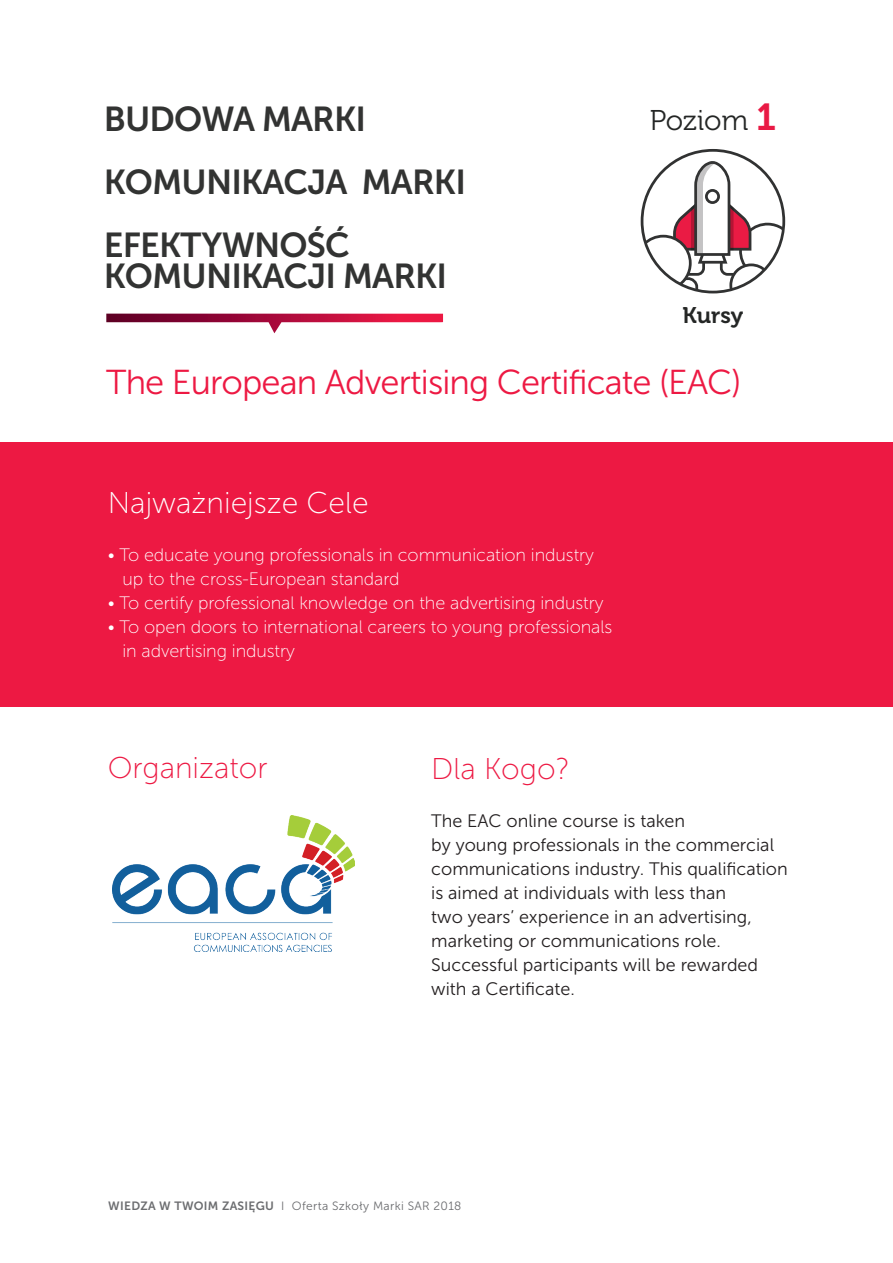
<style>
.page{position:relative;width:893px;height:1263px;background:#fff}
.page>*{position:absolute;margin:0;border:0;box-sizing:border-box;transform-origin:0 0}
.t1{font:34.5px/63px "Museo Sans 700";letter-spacing:-.025em;color:#323332}
.t2{font:34.5px "Museo Sans 300";letter-spacing:-.025em;color:#ed1943}
.t3{font:30px "Museo Sans 100";color:#ed1943}
.t4{font:30px "Museo Sans 100";color:#fff}
.t5{font:28.5px "Museo 300";color:#242625}
.t6{font:22.5px "Museo 700";color:#242625}
.t7{font:18px/24px "Museo Sans 300";color:#231f20}
.t8{font:18px/24px "Museo Sans 100";letter-spacing:-.005em;color:#fff}
.t9{font:12px "Museo Sans 300";letter-spacing:.025em;color:#6c6d70}
.s1{font-family:"Museo 700";font-size:37.5px;color:#e91944}
.s2{font-family:"Museo Sans 700"}
</style>
<div class="page">
<div style="left:0;top:442px;width:893px;height:264px;background:#ed1943"></div>
<svg style="left:106px;top:314px;width:337px;height:19px"></svg>
<svg style="left:640px;top:149px;width:146px;height:145px"></svg>
<img style="left:113px;top:816px;width:242px;height:135px">
<h1 class="t1" style="left:104px;top:87px;width:364px">BUDOWA MARKI<br>KOMUNIKACJA MARKI<br>EFEKTYWNOŚĆ</h1>
<h1 class="t1" style="left:104px;top:245px;width:345px">KOMUNIKACJI MARKI</h1>
<h3 class="t5" style="left:650px;top:105px;width:128px">Poziom <span class="s1">1</span></h3>
<p class="t6" style="left:682px;top:303px;width:62px">Kursy</p>
<h1 class="t2" style="left:106px;top:364px;width:637px">The European Advertising Certificate (EAC)</h1>
<h2 class="t4" style="left:108px;top:487px;width:262px">Najważniejsze Cele</h2>
<p class="t8" style="left:122px;top:543px;width:473px;text-indent:-15px">• To educate young professionals in communication industry up to the cross-European standard</p>
<p class="t8" style="left:108px;top:591px;width:497px">• To certify professional knowledge on the advertising industry</p>
<p class="t8" style="left:122px;top:615px;width:491px;text-indent:-15px">• To open doors to international careers to young professionals in advertising industry</p>
<h2 class="t3" style="left:108px;top:752px;width:161px">Organizator</h2>
<h2 class="t3" style="left:431px;top:753px;width:140px">Dla Kogo?</h2>
<p class="t7" style="left:431px;top:809px;width:358px">The EAC online course is taken<br>by young professionals in the commercial communications industry. This qualification is aimed at individuals with less than<br>two years’ experience in an advertising, marketing or communications role.<br>Successful participants will be rewarded with a Certificate.</p>
<p class="t9" style="left:108px;top:1199px;width:355px"><span class="s2">WIEDZA W TWOIM ZASIĘGU</span> I Oferta Szkoły Marki SAR 2018</p>
</div>
